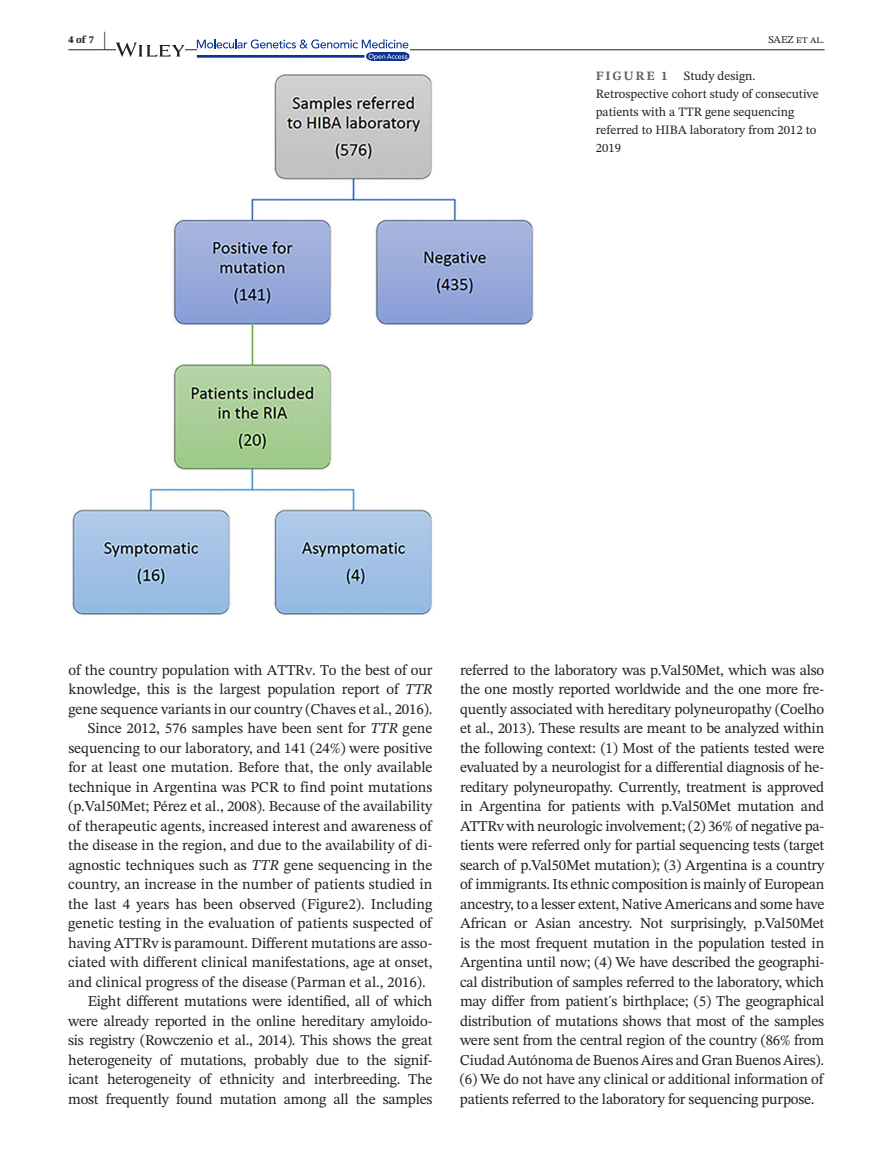
<style>
.page{position:relative;width:893px;height:1174px;background:#fff}
.page>*{position:absolute;margin:0;border:0;box-sizing:border-box;transform-origin:0 0}
.t1{font:15px/19.5px "STIX Two Text";color:#231f20;text-align:justify}
.t2{font:12.75px/18px "STIX Two Text";color:#231f20}
.t3{font:700 12.75px "STIX Two Text";letter-spacing:.14em;color:#636366}
.t4{font:10.5px "STIX Two Text";color:#231f20}
.t5{font:700 10.5px "STIX Two Text";color:#231f20}
.s1{font-size:21px}
.s2{font-style:italic}
</style>
<div class="page">
<hr style="left:68px;top:49px;width:756px;height:1px;background:#231f20">
<svg style="left:116px;top:43px;width:69px;height:14px"></svg>
<svg style="left:197px;top:39px;width:211px;height:21px"></svg>
<img style="left:72px;top:74px;width:462px;height:541px">
<p class="t5" style="left:68px;top:32px;width:39px">4 of 7 <span class="s1">|</span></p>
<p class="t4" style="left:768px;top:32px;width:58px">SAEZ et al.</p>
<p class="t2" style="left:596px;top:66px;width:224px;text-indent:88px">Study design.<br>Retrospective cohort study of consecutive patients with a TTR gene sequencing referred to HIBA laboratory from 2012 to<br>2019</p>
<p class="t3" style="left:596px;top:66px;width:73px">FIGURE 1</p>
<p class="t1" style="left:68px;top:660px;width:366px">of the country population with ATTRv. To the best of our</p>
<p class="t1" style="left:68px;top:679px;width:366px">knowledge, this is the largest population report of <span class="s2">TTR</span></p>
<p class="t1" style="left:68px;top:699px;width:366px">gene sequence variants in our country (Chaves et al., 2016).</p>
<p class="t1" style="left:88px;top:718px;width:346px">Since 2012, 576 samples have been sent for <span class="s2">TTR</span> gene</p>
<p class="t1" style="left:68px;top:738px;width:366px">sequencing to our laboratory, and 141 (24%) were positive</p>
<p class="t1" style="left:68px;top:757px;width:366px">for at least one mutation. Before that, the only available</p>
<p class="t1" style="left:68px;top:777px;width:366px">technique in Argentina was PCR to find point mutations</p>
<p class="t1" style="left:68px;top:796px;width:366px">(p.Val50Met; Pérez et al., 2008). Because of the availability</p>
<p class="t1" style="left:68px;top:816px;width:365px">of therapeutic agents, increased interest and awareness of</p>
<p class="t1" style="left:68px;top:835px;width:366px">the disease in the region, and due to the availability of di-</p>
<p class="t1" style="left:68px;top:855px;width:366px">agnostic techniques such as <span class="s2">TTR</span> gene sequencing in the</p>
<p class="t1" style="left:68px;top:874px;width:366px">country, an increase in the number of patients studied in</p>
<p class="t1" style="left:68px;top:894px;width:366px">the last 4 years has been observed (Figure2). Including</p>
<p class="t1" style="left:68px;top:913px;width:365px">genetic testing in the evaluation of patients suspected of</p>
<p class="t1" style="left:68px;top:933px;width:366px">having ATTRv is paramount. Different mutations are asso-</p>
<p class="t1" style="left:68px;top:952px;width:366px">ciated with different clinical manifestations, age at onset,</p>
<p class="t1" style="left:68px;top:972px;width:359px">and clinical progress of the disease (Parman et al., 2016).</p>
<p class="t1" style="left:88px;top:991px;width:346px">Eight different mutations were identified, all of which</p>
<p class="t1" style="left:68px;top:1011px;width:366px">were already reported in the online hereditary amyloido-</p>
<p class="t1" style="left:68px;top:1030px;width:366px">sis registry (Rowczenio et al., 2014). This shows the great</p>
<p class="t1" style="left:68px;top:1050px;width:366px">heterogeneity of mutations, probably due to the signif-</p>
<p class="t1" style="left:68px;top:1069px;width:366px">icant heterogeneity of ethnicity and interbreeding. The</p>
<p class="t1" style="left:68px;top:1089px;width:366px">most frequently found mutation among all the samples</p>
<p class="t1" style="left:460px;top:660px;width:366px">referred to the laboratory was p.Val50Met, which was also the one mostly reported worldwide and the one more fre&shy;quently associated with hereditary polyneuropathy (Coelho et al., 2013). These results are meant to be analyzed within the following context: (1) Most of the patients tested were evaluated by a neurologist for a differential diagnosis of he&shy;reditary polyneuropathy. Currently, treatment is approved in Argentina for patients with p.Val50Met mutation and ATTRv with neurologic involvement; (2) 36% of negative pa&shy;tients were referred only for partial sequencing tests (target search of p.Val50Met mutation); (3) Argentina is a country of immigrants. Its ethnic composition is mainly of European ancestry, to a lesser extent, Native Americans and some have African or Asian ancestry. Not surprisingly, p.Val50Met is the most frequent mutation in the population tested in Argentina until now; (4) We have described the geographi&shy;cal distribution of samples referred to the laboratory, which may differ from patient´s birthplace; (5) The geographical distribution of mutations shows that most of the samples were sent from the central region of the country (86% from Ciudad Autónoma de Buenos Aires and Gran Buenos Aires). (6) We do not have any clinical or additional information of patients referred to the laboratory for sequencing purpose.</p>
</div>
